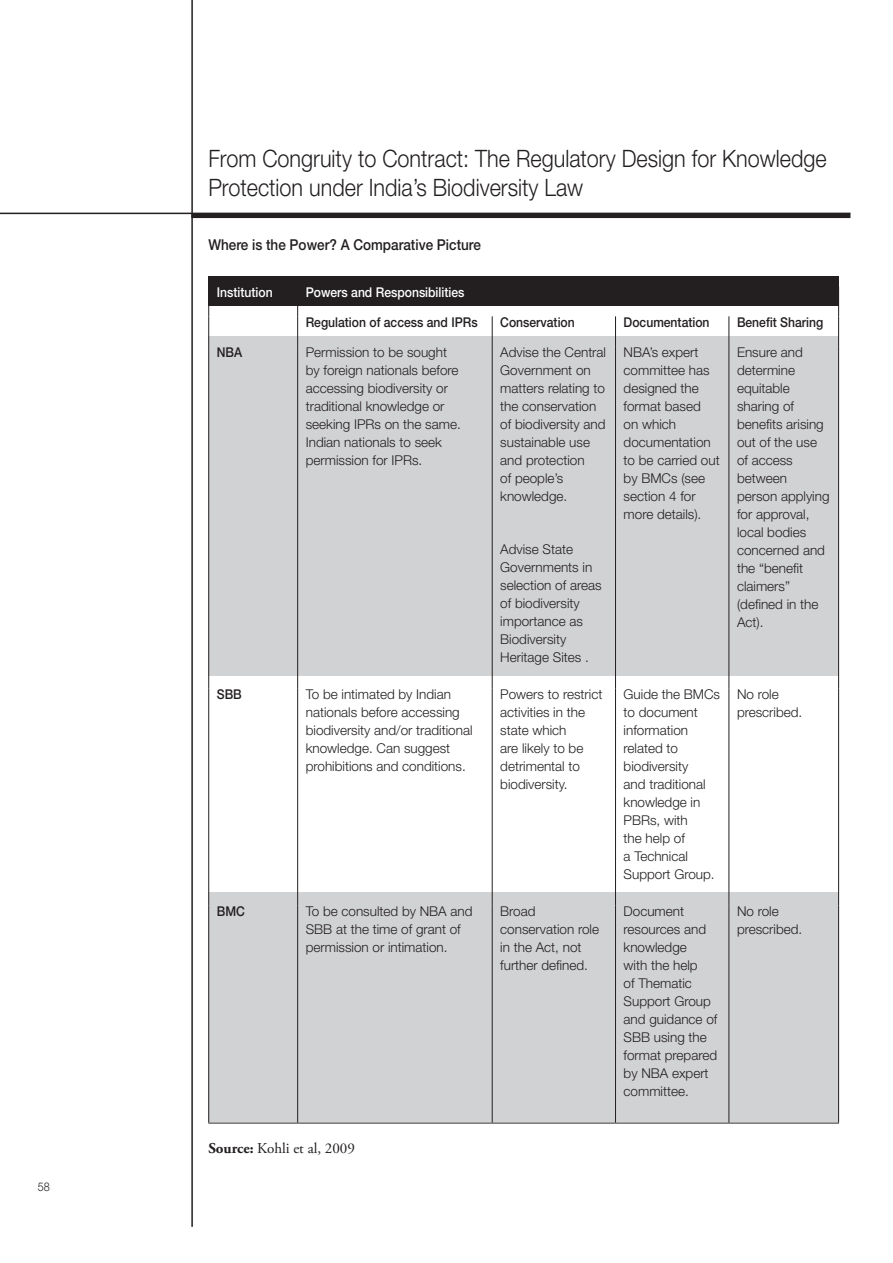
<style>
.page{position:relative;width:893px;height:1263px;background:#fff}
.page>*{position:absolute;margin:0;border:0;box-sizing:border-box;transform-origin:0 0}
.t1{font:300 24px/28.8px "Helvetica Neue";color:#231f20;scale:.9 1}
.t2{font:500 15px "Helvetica Neue";color:#231f20;scale:.9 1}
.t3{font:15px "Adobe Garamond Pro";color:#231f20}
.t4{font:300 13.5px/18px "Helvetica Neue";color:#231f20}
.t5{font:500 13.5px "Helvetica Neue";color:#231f20;scale:.9 1}
.t6{font:500 13.5px "Helvetica Neue";color:#fff;scale:.9 1}
.t7{font:300 12px "Helvetica Neue LT Std";color:#231f20;scale:.9 1}
.s1{font-weight:700}
</style>
<div class="page">
<div style="left:208px;top:336px;width:631px;height:339px;background:#d1d2d4"></div>
<div style="left:208px;top:892px;width:631px;height:229px;background:#d1d2d4"></div>
<div style="left:208px;top:276px;width:631px;height:30px;background:#231f20"></div>
<hr style="left:191px;top:0;width:2px;height:1227px;background:#231f20">
<hr style="left:0;top:213px;width:850px;height:1px;background:#231f20">
<hr style="left:191px;top:214px;width:659px;height:4px;background:#231f20">
<hr style="left:208px;top:316px;width:1px;height:30px;background:#231f20">
<hr style="left:297px;top:316px;width:1px;height:30px;background:#231f20">
<hr style="left:492px;top:316px;width:1px;height:30px;background:#231f20">
<hr style="left:615px;top:316px;width:1px;height:30px;background:#231f20">
<hr style="left:728px;top:316px;width:1px;height:30px;background:#231f20">
<hr style="left:838px;top:316px;width:1px;height:30px;background:#231f20">
<hr style="left:208px;top:346px;width:1px;height:342px;background:#231f20">
<hr style="left:297px;top:346px;width:1px;height:342px;background:#231f20">
<hr style="left:492px;top:346px;width:1px;height:342px;background:#231f20">
<hr style="left:615px;top:346px;width:1px;height:342px;background:#231f20">
<hr style="left:728px;top:346px;width:1px;height:342px;background:#231f20">
<hr style="left:838px;top:346px;width:1px;height:342px;background:#231f20">
<hr style="left:208px;top:688px;width:1px;height:217px;background:#231f20">
<hr style="left:297px;top:688px;width:1px;height:217px;background:#231f20">
<hr style="left:492px;top:688px;width:1px;height:217px;background:#231f20">
<hr style="left:615px;top:688px;width:1px;height:217px;background:#231f20">
<hr style="left:728px;top:688px;width:1px;height:217px;background:#231f20">
<hr style="left:838px;top:688px;width:1px;height:217px;background:#231f20">
<hr style="left:208px;top:905px;width:1px;height:218px;background:#231f20">
<hr style="left:297px;top:905px;width:1px;height:218px;background:#231f20">
<hr style="left:492px;top:905px;width:1px;height:218px;background:#231f20">
<hr style="left:615px;top:905px;width:1px;height:218px;background:#231f20">
<hr style="left:728px;top:905px;width:1px;height:218px;background:#231f20">
<hr style="left:838px;top:905px;width:1px;height:218px;background:#231f20">
<hr style="left:208px;top:1123px;width:90px;height:1px;background:#231f20">
<hr style="left:298px;top:1123px;width:194px;height:1px;background:#231f20">
<hr style="left:492px;top:1123px;width:123px;height:1px;background:#231f20">
<hr style="left:615px;top:1123px;width:114px;height:1px;background:#231f20">
<hr style="left:729px;top:1123px;width:110px;height:1px;background:#231f20">
<p class="t7" style="left:38px;top:1179px;width:15px">58</p>
<h1 class="t1" style="left:208px;top:143px;width:688px">From Congruity to Contract: The Regulatory Design for Knowledge<br>Protection under India’s Biodiversity Law</h1>
<p class="t2" style="left:208px;top:236px;width:304px">Where is the Power? A Comparative Picture</p>
<p class="t6" style="left:217px;top:284px;width:64px">Institution</p>
<p class="t6" style="left:306px;top:284px;width:178px">Powers and Responsibilities</p>
<p class="t5" style="left:306px;top:314px;width:193px">Regulation of access and IPRs</p>
<p class="t5" style="left:500px;top:314px;width:84px">Conservation</p>
<p class="t5" style="left:624px;top:314px;width:97px">Documentation</p>
<p class="t5" style="left:737px;top:314px;width:97px">Benefit Sharing</p>
<p class="t5" style="left:217px;top:344px;width:30px">NBA</p>
<p class="t4" style="left:306px;top:343px;width:157px">Permission to be sought by foreign nationals before accessing biodiversity or traditional knowledge or seeking IPRs on the same.<br>Indian nationals to seek permission for IPRs.</p>
<p class="t4" style="left:500px;top:343px;width:107px">Advise the Central<br>Government on matters relating to the conservation of biodiversity and sustainable use and protection<br>of people’s knowledge.</p>
<p class="t4" style="left:624px;top:343px;width:98px">NBA’s expert committee has designed the format based<br>on which documentation to be carried out by BMCs (see section 4 for more details).</p>
<p class="t4" style="left:737px;top:343px;width:94px">Ensure and determine equitable sharing of benefits arising out of the use of access between person applying for approval, local bodies concerned and the “benefit claimers” (defined in the<br>Act).</p>
<p class="t4" style="left:500px;top:540px;width:103px">Advise State<br>Governments in selection of areas of biodiversity importance as<br>Biodiversity<br>Heritage Sites .</p>
<p class="t5" style="left:217px;top:686px;width:29px">SBB</p>
<p class="t4" style="left:306px;top:685px;width:168px">To be intimated by Indian nationals before accessing biodiversity and/or traditional knowledge. Can suggest prohibitions and conditions.</p>
<p class="t4" style="left:500px;top:685px;width:104px">Powers to restrict activities in the state which<br>are likely to be detrimental to biodiversity.</p>
<p class="t4" style="left:624px;top:685px;width:98px">Guide the BMCs to document information related to biodiversity<br>and traditional knowledge in<br>PBRs, with<br>the help of<br>a Technical<br>Support Group.</p>
<p class="t4" style="left:737px;top:685px;width:67px">No role prescribed.</p>
<p class="t5" style="left:217px;top:903px;width:33px">BMC</p>
<p class="t4" style="left:306px;top:902px;width:168px">To be consulted by NBA and<br>SBB at the time of grant of permission or intimation.</p>
<p class="t4" style="left:500px;top:902px;width:100px">Broad conservation role in the Act, not further defined.</p>
<p class="t4" style="left:624px;top:902px;width:95px">Document resources and knowledge<br>with the help<br>of Thematic<br>Support Group and guidance of<br>SBB using the format prepared by NBA expert committee.</p>
<p class="t4" style="left:737px;top:902px;width:67px">No role prescribed.</p>
<p class="t3" style="left:208px;top:1140px;width:148px"><span class="s1">Source:</span> Kohli et al, 2009</p>
</div>
